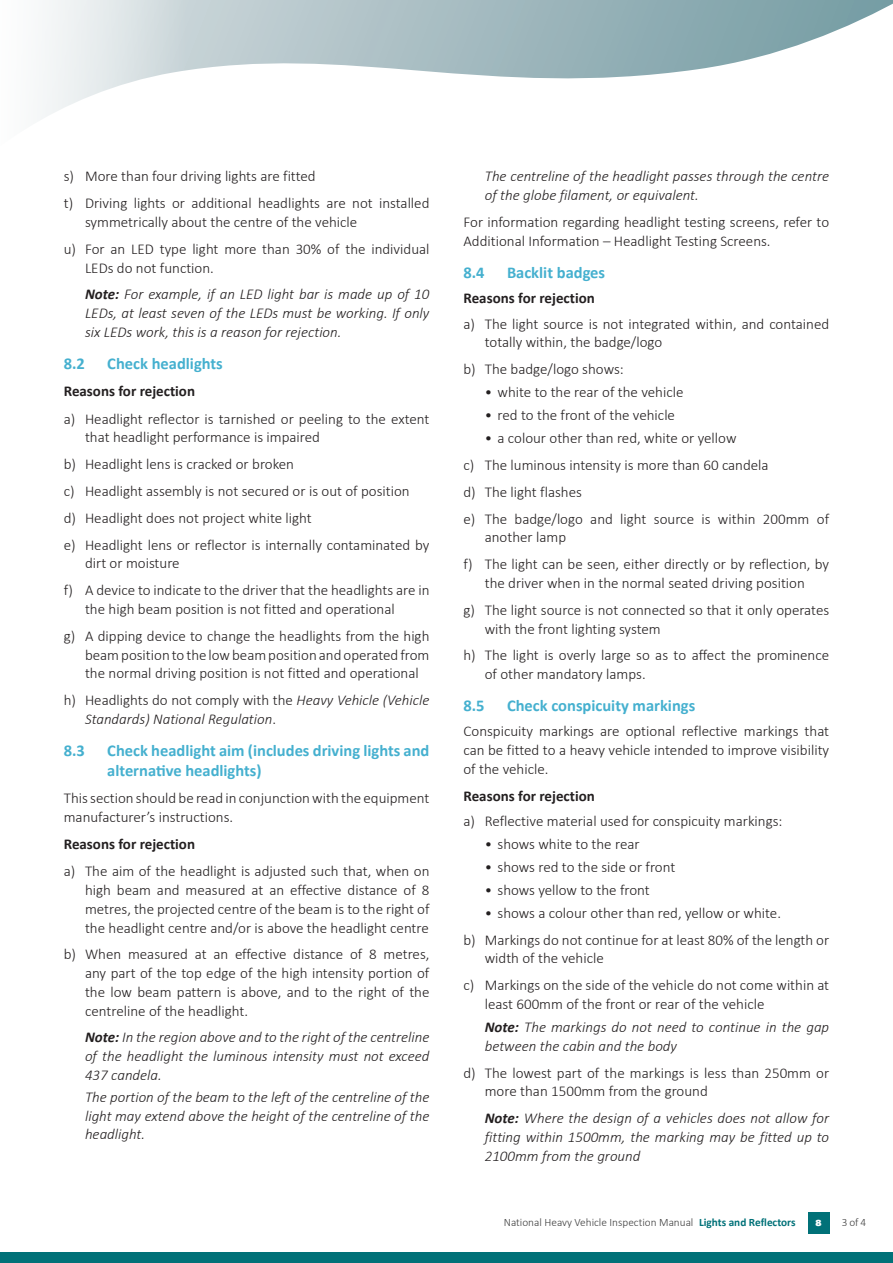
<style>
.page{position:relative;width:893px;height:1263px;background:#fff}
.page>*{position:absolute;margin:0;border:0;box-sizing:border-box;transform-origin:0 0}
.Subheading_2{font:700 16.5px/19.8px "Calibri";color:#45b0cf}
._4mm_indent{font:300 15px/18.8px "Calibri";color:#231f20}
._4mm_indent-2{font:italic 300 15px/18.8px "Calibri";color:#231f20;text-align:justify}
._2015_Body_Copy{font:300 15px/18.8px "Calibri";color:#231f20}
._2015_Body_Copy-2{font:700 15px "Calibri";color:#231f20}
._2015_Body_Copy-3{font:300 11.25px "Calibri";color:#3f3f3f}
.Page_Numbers{font:700 9px "Eagle";color:#fff}
.s1{font-weight:700}
.s2{font-style:normal}
.s3{font-weight:700;color:#017178}
</style>
<div class="page">
<div style="left:0;top:1252px;width:893px;height:11px;background:#017178"></div>
<div style="left:808px;top:1212px;width:21px;height:22px;background:#017178"></div>
<svg style="left:41px;top:0;width:852px;height:119px"></svg>
<p class="_4mm_indent" style="left:64px;top:167px;width:253px">s) More than four driving lights are fitted</p>
<p class="_4mm_indent" style="left:85px;top:194px;width:346px;text-indent:-21px">t) Driving lights or additional headlights are not installed symmetrically about the centre of the vehicle</p>
<p class="_4mm_indent" style="left:85px;top:239px;width:346px;text-indent:-21px">u) For an LED type light more than 30% of the individual<br>LEDs do not function.</p>
<p class="_4mm_indent-2" style="left:85px;top:285px;width:346px"><span class="s1">Note:</span> For example, if an LED light bar is made up of 10<br>LEDs, at least seven of the LEDs must be working. If only six LEDs work, this is a reason for rejection.</p>
<p class="Subheading_2" style="left:64px;top:353px;width:23px">8.2</p>
<p class="Subheading_2" style="left:107px;top:353px;width:117px">Check headlights</p>
<p class="_2015_Body_Copy-2" style="left:64px;top:381px;width:133px">Reasons for rejection</p>
<p class="_4mm_indent" style="left:85px;top:409px;width:346px;text-indent:-21px">a) Headlight reflector is tarnished or peeling to the extent that headlight performance is impaired</p>
<p class="_4mm_indent" style="left:64px;top:455px;width:232px">b) Headlight lens is cracked or broken</p>
<p class="_4mm_indent" style="left:64px;top:481px;width:347px">c) Headlight assembly is not secured or is out of position</p>
<p class="_4mm_indent" style="left:64px;top:508px;width:250px">d) Headlight does not project white light</p>
<p class="_4mm_indent" style="left:85px;top:535px;width:346px;text-indent:-21px">e) Headlight lens or reflector is internally contaminated by dirt or moisture</p>
<p class="_4mm_indent" style="left:85px;top:581px;width:346px;text-indent:-21px">f) A device to indicate to the driver that the headlights are in the high beam position is not fitted and operational</p>
<p class="_4mm_indent" style="left:85px;top:626px;width:346px;text-align:justify;text-indent:-21px">g) A dipping device to change the headlights from the high beam position to the low beam position and operated from the normal driving position is not fitted and operational</p>
<p class="_4mm_indent-2" style="left:85px;top:691px;width:346px;text-indent:-21px"><span class="s2">h) Headlights do not comply with the</span> Heavy Vehicle (Vehicle<br>Standards) National Regulation<span class="s2">.</span></p>
<p class="Subheading_2" style="left:64px;top:740px;width:23px">8.3</p>
<p class="Subheading_2" style="left:107px;top:740px;width:324px">Check headlight aim (includes driving lights and alternative headlights)</p>
<p class="_2015_Body_Copy" style="left:64px;top:788px;width:367px">This section should be read in conjunction with the equipment manufacturer’s instructions.</p>
<p class="_2015_Body_Copy-2" style="left:64px;top:833px;width:133px">Reasons for rejection</p>
<p class="_4mm_indent" style="left:85px;top:862px;width:346px;text-align:justify;text-indent:-21px">a) The aim of the headlight is adjusted such that, when on high beam and measured at an effective distance of 8 metres, the projected centre of the beam is to the right of the headlight centre and/or is above the headlight centre</p>
<p class="_4mm_indent" style="left:85px;top:945px;width:346px;text-align:justify;text-indent:-21px">b) When measured at an effective distance of 8 metres, any part of the top edge of the high intensity portion of the low beam pattern is above, and to the right of the centreline of the headlight.</p>
<p class="_4mm_indent-2" style="left:85px;top:1028px;width:346px"><span class="s1">Note:</span> In the region above and to the right of the centreline of the headlight the luminous intensity must not exceed 437 candela.</p>
<p class="_4mm_indent-2" style="left:85px;top:1087px;width:346px">The portion of the beam to the left of the centreline of the light may extend above the height of the centreline of the headlight.</p>
<p class="_4mm_indent-2" style="left:485px;top:167px;width:346px">The centreline of the headlight passes through the centre of the globe filament, or equivalent.</p>
<p class="_2015_Body_Copy" style="left:463px;top:212px;width:367px">For information regarding headlight testing screens, refer to<br>Additional Information – Headlight Testing Screens.</p>
<p class="Subheading_2" style="left:463px;top:263px;width:23px">8.4</p>
<p class="Subheading_2" style="left:507px;top:263px;width:100px">Backlit badges</p>
<p class="_2015_Body_Copy-2" style="left:463px;top:288px;width:133px">Reasons for rejection</p>
<p class="_4mm_indent" style="left:485px;top:314px;width:346px;text-indent:-21px">a) The light source is not integrated within, and contained totally within, the badge/logo</p>
<p class="_4mm_indent" style="left:463px;top:360px;width:162px">b) The badge/logo shows:</p>
<p class="_4mm_indent" style="left:485px;top:383px;width:200px">• white to the rear of the vehicle</p>
<p class="_4mm_indent" style="left:485px;top:406px;width:192px">• red to the front of the vehicle</p>
<p class="_4mm_indent" style="left:485px;top:429px;width:253px">• a colour other than red, white or yellow</p>
<p class="_4mm_indent" style="left:463px;top:455px;width:307px">c) The luminous intensity is more than 60 candela</p>
<p class="_4mm_indent" style="left:463px;top:482px;width:120px">d) The light flashes</p>
<p class="_4mm_indent" style="left:485px;top:509px;width:346px;text-indent:-21px">e) The badge/logo and light source is within 200mm of another lamp</p>
<p class="_4mm_indent" style="left:463px;top:555px;width:367px;text-align:center">f) The light can be seen, either directly or by reflection, by the driver when in the normal seated driving position</p>
<p class="_4mm_indent" style="left:485px;top:600px;width:346px;text-indent:-21px">g) The light source is not connected so that it only operates with the front lighting system</p>
<p class="_4mm_indent" style="left:485px;top:646px;width:346px;text-indent:-21px">h) The light is overly large so as to affect the prominence of other mandatory lamps.</p>
<p class="Subheading_2" style="left:463px;top:696px;width:23px">8.5</p>
<p class="Subheading_2" style="left:507px;top:696px;width:190px">Check conspicuity markings</p>
<p class="_4mm_indent" style="left:463px;top:722px;width:367px;text-align:justify">Conspicuity markings are optional reflective markings that can be fitted to a heavy vehicle intended to improve visibility of the vehicle.</p>
<p class="_2015_Body_Copy-2" style="left:463px;top:785px;width:133px">Reasons for rejection</p>
<p class="_4mm_indent" style="left:463px;top:811px;width:321px">a) Reflective material used for conspicuity markings:</p>
<p class="_4mm_indent" style="left:485px;top:834px;width:156px">• shows white to the rear</p>
<p class="_4mm_indent" style="left:485px;top:857px;width:192px">• shows red to the side or front</p>
<p class="_4mm_indent" style="left:485px;top:880px;width:166px">• shows yellow to the front</p>
<p class="_4mm_indent" style="left:485px;top:903px;width:298px">• shows a colour other than red, yellow or white.</p>
<p class="_4mm_indent" style="left:485px;top:930px;width:346px;text-indent:-21px">b) Markings do not continue for at least 80% of the length or width of the vehicle</p>
<p class="_4mm_indent" style="left:485px;top:976px;width:346px;text-indent:-21px">c) Markings on the side of the vehicle do not come within at least 600mm of the front or rear of the vehicle</p>
<p class="_4mm_indent-2" style="left:485px;top:1017px;width:346px"><span class="s1">Note:</span> The markings do not need to continue in the gap between the cabin and the body</p>
<p class="_4mm_indent" style="left:485px;top:1063px;width:346px;text-indent:-21px">d) The lowest part of the markings is less than 250mm or more than 1500mm from the ground</p>
<p class="_4mm_indent-2" style="left:485px;top:1109px;width:346px"><span class="s1">Note:</span> Where the design of a vehicles does not allow for fitting within 1500mm, the marking may be fitted up to 2100mm from the ground</p>
<p class="_2015_Body_Copy-3" style="left:504px;top:1215px;width:293px">National Heavy Vehicle Inspection Manual <span class="s3">Lights and Reflectors</span></p>
<p class="Page_Numbers" style="left:815px;top:1218px;width:8px">8</p>
<p class="_2015_Body_Copy-3" style="left:842px;top:1215px;width:26px">3 of 4</p>
</div>
